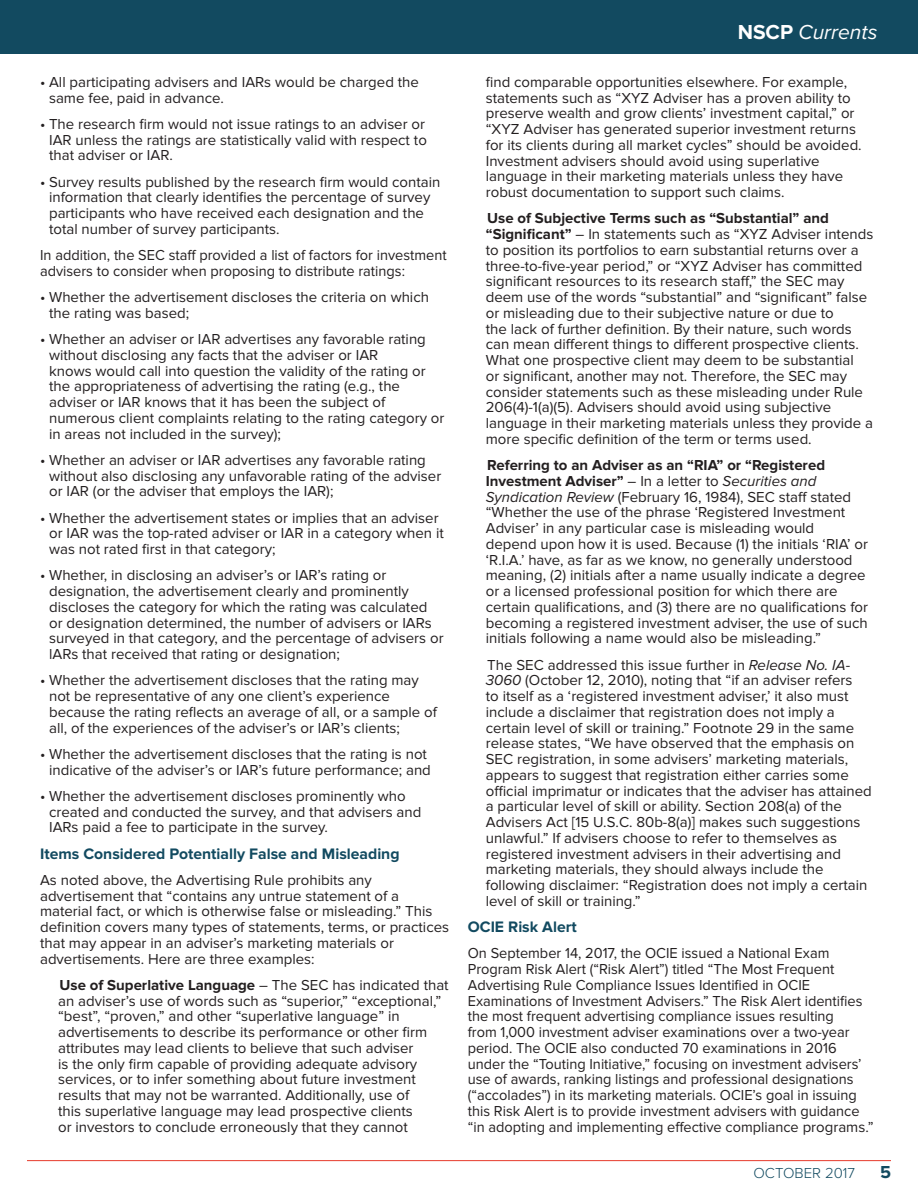
<style>
.page{position:relative;width:918px;height:1188px;background:#fff}
.page>*{position:absolute;margin:0;border:0;box-sizing:border-box;transform-origin:0 0}
.t1{font:italic 21px "Proxima Nova";color:#fff}
.t2{font:700 18px "Proxima Nova";color:#124a60}
.t3{font:700 15.75px "Proxima Nova";color:#124a60}
.t4{font:15px/15.8px "Proxima Nova";color:#231f20}
.t5{font:300 15px "Proxima Nova";color:#124a60}
.s1{font-weight:700}
.s2{font-weight:700;font-style:normal}
.s3{font-style:italic}
</style>
<div class="page">
<div style="left:0;top:0;width:918px;height:53px;background:#124a60"></div>
<hr style="left:27px;top:1160px;width:864px;height:1px;background:#e73b2c">
<p class="t4" style="left:49px;top:74px;width:371px;text-indent:-9px">• All participating advisers and IARs would be charged the same fee, paid in advance.</p>
<p class="t4" style="left:49px;top:116px;width:379px;text-indent:-9px">• The research firm would not issue ratings to an adviser or<br>IAR unless the ratings are statistically valid with respect to that adviser or IAR.</p>
<p class="t4" style="left:49px;top:174px;width:393px;text-indent:-9px">• Survey results published by the research firm would contain information that clearly identifies the percentage of survey participants who have received each designation and the total number of survey participants.</p>
<p class="t4" style="left:40px;top:247px;width:408px">In addition, the SEC staff provided a list of factors for investment advisers to consider when proposing to distribute ratings:</p>
<p class="t4" style="left:49px;top:289px;width:381px;text-indent:-9px">• Whether the advertisement discloses the criteria on which the rating was based;</p>
<p class="t4" style="left:49px;top:331px;width:397px;text-indent:-9px">• Whether an adviser or IAR advertises any favorable rating without disclosing any facts that the adviser or IAR<br>knows would call into question the validity of the rating or the appropriateness of advertising the rating (e.g., the adviser or IAR knows that it has been the subject of numerous client complaints relating to the rating category or in areas not included in the survey);</p>
<p class="t4" style="left:49px;top:452px;width:394px;text-indent:-9px">• Whether an adviser or IAR advertises any favorable rating without also disclosing any unfavorable rating of the adviser or IAR (or the adviser that employs the IAR);</p>
<p class="t4" style="left:49px;top:510px;width:396px;text-indent:-9px">• Whether the advertisement states or implies that an adviser or IAR was the top-rated adviser or IAR in a category when it was not rated first in that category;</p>
<p class="t4" style="left:49px;top:568px;width:396px;text-indent:-9px">• Whether, in disclosing an adviser’s or IAR’s rating or designation, the advertisement clearly and prominently discloses the category for which the rating was calculated or designation determined, the number of advisers or IARs surveyed in that category, and the percentage of advisers or lARs that received that rating or designation;</p>
<p class="t4" style="left:49px;top:673px;width:389px;text-indent:-9px">• Whether the advertisement discloses that the rating may not be representative of any one client’s experience because the rating reflects an average of all, or a sample of all, of the experiences of the adviser’s or IAR’s clients;</p>
<p class="t4" style="left:40px;top:746px;width:392px;text-align:right">• Whether the advertisement discloses that the rating is not indicative of the adviser’s or IAR’s future performance; and</p>
<p class="t4" style="left:49px;top:788px;width:374px;text-indent:-9px">• Whether the advertisement discloses prominently who created and conducted the survey, and that advisers and<br>IARs paid a fee to participate in the survey.</p>
<p class="t3" style="left:40px;top:844px;width:361px">Items Considered Potentially False and Misleading</p>
<p class="t4" style="left:40px;top:872px;width:411px">As noted above, the Advertising Rule prohibits any advertisement that “contains any untrue statement of a material fact, or which is otherwise false or misleading.” This definition covers many types of statements, terms, or practices that may appear in an adviser’s marketing materials or advertisements. Here are three examples:</p>
<p class="t4" style="left:58px;top:977px;width:392px"><span class="s1">Use of Superlative Language</span> – The SEC has indicated that an adviser’s use of words such as “superior,” “exceptional,” “best”, “proven,” and other “superlative language” in advertisements to describe its performance or other firm attributes may lead clients to believe that such adviser<br>is the only firm capable of providing adequate advisory services, or to infer something about future investment results that may not be warranted. Additionally, use of<br>this superlative language may lead prospective clients<br>or investors to conclude erroneously that they cannot</p>
<h1 class="t1" style="left:738px;top:20px;width:141px"><span class="s2">NSCP</span> Currents</h1>
<p class="t4" style="left:486px;top:74px;width:377px">find comparable opportunities elsewhere. For example, statements such as “XYZ Adviser has a proven ability to preserve wealth and grow clients’ investment capital,” or “XYZ Adviser has generated superior investment returns for its clients during all market cycles” should be avoided.<br>Investment advisers should avoid using superlative language in their marketing materials unless they have robust documentation to support such claims.</p>
<p class="t4" style="left:486px;top:211px;width:389px"><span class="s1">Use of Subjective Terms such as “Substantial” and “Significant”</span> – In statements such as “XYZ Adviser intends to position its portfolios to earn substantial returns over a three-to-five-year period,” or “XYZ Adviser has committed significant resources to its research staff,” the SEC may deem use of the words “substantial” and “significant” false or misleading due to their subjective nature or due to<br>the lack of further definition. By their nature, such words can mean different things to different prospective clients.<br>What one prospective client may deem to be substantial<br>or significant, another may not. Therefore, the SEC may consider statements such as these misleading under Rule 206(4)-1(a)(5). Advisers should avoid using subjective language in their marketing materials unless they provide a more specific definition of the term or terms used.</p>
<p class="t4" style="left:486px;top:457px;width:384px"><span class="s1">Referring to an Adviser as an “RIA” or “Registered Investment Adviser”</span> – In a letter to <span class="s3">Securities and Syndication Review</span> (February 16, 1984), SEC staff stated “Whether the use of the phrase ‘Registered Investment Adviser’ in any particular case is misleading would depend upon how it is used. Because (1) the initials ‘RIA’ or ‘R.I.A.’ have, as far as we know, no generally understood meaning, (2) initials after a name usually indicate a degree or a licensed professional position for which there are certain qualifications, and (3) there are no qualifications for becoming a registered investment adviser, the use of such initials following a name would also be misleading.”</p>
<p class="t4" style="left:486px;top:657px;width:388px">The SEC addressed this issue further in <span class="s3">Release No. IA-3060</span> (October 12, 2010), noting that “if an adviser refers<br>to itself as a ‘registered investment adviser,’ it also must include a disclaimer that registration does not imply a certain level of skill or training.” Footnote 29 in the same release states, “We have observed that the emphasis on SEC registration, in some advisers’ marketing materials, appears to suggest that registration either carries some official imprimatur or indicates that the adviser has attained a particular level of skill or ability. Section 208(a) of the Advisers Act [15 U.S.C. 80b-8(a)] makes such suggestions unlawful.” If advisers choose to refer to themselves as registered investment advisers in their advertising and marketing materials, they should always include the following disclaimer: “Registration does not imply a certain level of skill or training.”</p>
<p class="t3" style="left:468px;top:918px;width:110px">OCIE Risk Alert</p>
<p class="t4" style="left:468px;top:946px;width:407px">On September 14, 2017, the OCIE issued a National Exam Program Risk Alert (“Risk Alert”) titled “The Most Frequent Advertising Rule Compliance Issues Identified in OCIE Examinations of Investment Advisers.” The Risk Alert identifies the most frequent advertising compliance issues resulting<br>from 1,000 investment adviser examinations over a two-year period. The OCIE also conducted 70 examinations in 2016 under the “Touting Initiative,” focusing on investment advisers’ use of awards, ranking listings and professional designations (“accolades”) in its marketing materials. OCIE’s goal in issuing this Risk Alert is to provide investment advisers with guidance “in adopting and implementing effective compliance programs.”</p>
<p class="t5" style="left:754px;top:1165px;width:103px">OCTOBER 2017</p>
<p class="t2" style="left:880px;top:1162px;width:12px">5</p>
</div>
